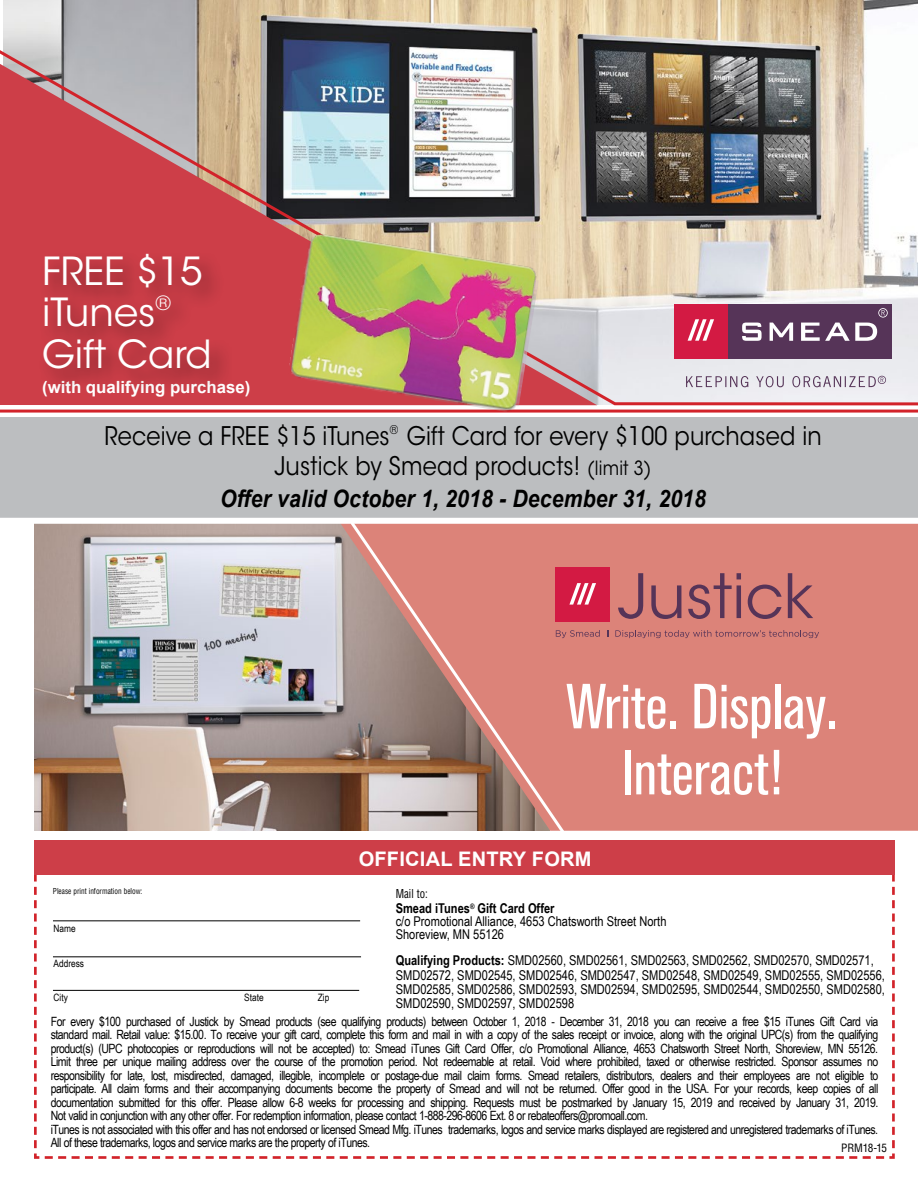
<style>
.page{position:relative;width:918px;height:1188px;background:#fff}
.page>*{position:absolute;margin:0;border:0;box-sizing:border-box;transform-origin:0 0}
.t1{font:condensed 63px/66px "Akzidenz Grotesk BE";color:#fff;text-align:center}
.t2{font:38.55px/41.5px "ITC Avant Garde Std";color:#fff}
.t3{font:25.5px/30px "ITC Avant Garde Std";letter-spacing:.01em;color:#000;text-align:center;scale:.88 1}
.t4{font:italic 700 24px "Arial";letter-spacing:.01em;color:#000;scale:.88 1}
.t5{font:700 20.1px "Arial";letter-spacing:.01em;color:#fff}
.t6{font:700 16.8px "Arial";color:#fff}
.t7{font:13.5px/14.2px "Arial Narrow";color:#000}
.t8{font:12.75px/13.5px "Arial Narrow";letter-spacing:-.04em;color:#000}
.t9{font:condensed 12px "Helvetica LT Std";color:#000;scale:.9 1}
.t10{font:condensed 11.25px "Helvetica LT Std";letter-spacing:-.02em;color:#000}
.t11{font:10.2px "Arial Narrow";color:#000}
.t12{font:condensed 8.1px "Helvetica LT Std";color:#000;scale:.9 1}
.s1{font-size:19.5px}
.s2{font-weight:700}
</style>
<div class="page">
<img style="left:3px;top:0;width:915px;height:43px">
<img style="left:34px;top:524px;width:235px;height:307px">
<svg style="left:269px;top:524px;width:649px;height:307px;background:#d28880"></svg>
<svg style="left:0;top:409px;width:918px;height:9px"></svg>
<div style="left:0;top:418px;width:918px;height:101px;background:#bcbec0"></div>
<img style="left:0;top:43px;width:918px;height:363px">
<hr style="left:0;top:410px;width:918px;height:3px;background:#d2232a">
<div style="left:0;top:518px;width:918px;height:6px;background:#fff"></div>
<svg style="left:348px;top:523px;width:224px;height:308px;background:#c0877e"></svg>
<svg style="left:34px;top:874px;width:861px;height:285px"></svg>
<div style="left:34px;top:840px;width:861px;height:34px;background:#cd3e48"></div>
<hr style="left:53px;top:920px;width:307px;height:1px;background:#000">
<hr style="left:53px;top:990px;width:306px;height:1px;background:#000">
<hr style="left:53px;top:956px;width:308px;height:1px;background:#000">
<div style="left:556px;top:568px;width:54px;height:54px;background:#d31a43"></div>
<svg style="left:569px;top:583px;width:27px;height:22px"></svg>
<svg style="left:618px;top:573px;width:25px;height:46px"></svg>
<svg style="left:651px;top:585px;width:30px;height:34px"></svg>
<svg style="left:688px;top:573px;width:53px;height:46px;background:#b36b6f"></svg>
<svg style="left:748px;top:585px;width:34px;height:34px"></svg>
<svg style="left:788px;top:573px;width:25px;height:45px"></svg>
<svg style="left:556px;top:630px;width:44px;height:8px"></svg>
<svg style="left:615px;top:630px;width:204px;height:8px;background:#c17372"></svg>
<div style="left:38px;top:250px;width:197px;height:144px;background:#000;opacity:.44"></div>
<img style="left:287px;top:232px;width:254px;height:182px">
<h2 class="t2" style="left:42px;top:251px;width:171px">FREE $15 iTunes<sup>®<br></sup>Gift Card</h2>
<h3 class="t6" style="left:42px;top:376px;width:210px">(with qualifying purchase)</h3>
<h3 class="t3" style="left:104px;top:421px;width:817px">Receive a FREE $15 iTunes<sup>®</sup> Gift Card for every $100 purchased in<br>Justick by Smead products! <span class="s1">(limit 3)</span></h3>
<h3 class="t4" style="left:220px;top:483px;width:554px">Offer valid October 1, 2018 - December 31, 2018</h3>
<h1 class="t1" style="left:567px;top:675px;width:272px">Write. Display.<br>Interact!</h1>
<h3 class="t5" style="left:359px;top:846px;width:234px">OFFICIAL ENTRY FORM</h3>
<p class="t12" style="left:53px;top:886px;width:101px">Please print information below:</p>
<p class="t9" style="left:396px;top:886px;width:37px">Mail to:</p>
<p class="t11" style="left:54px;top:921px;width:24px">Name</p>
<p class="t11" style="left:54px;top:956px;width:32px">Address</p>
<p class="t11" style="left:54px;top:990px;width:16px">City</p>
<p class="t11" style="left:244px;top:990px;width:21px">State</p>
<p class="t11" style="left:318px;top:990px;width:13px">Zip</p>
<p class="t7" style="left:396px;top:902px;width:272px;line-height:12.9px"><span class="s2">Smead iTunes</span><sup>®</sup> <span class="s2">Gift Card Offer<br></span>c/o Promotional Alliance, 4653 Chatsworth Street North<br>Shoreview, MN 55126</p>
<p class="t7" style="left:396px;top:953px;width:491px"><span class="s2">Qualifying Products:</span> SMD02560, SMD02561, SMD02563, SMD02562, SMD02570, SMD02571, SMD02572, SMD02545, SMD02546, SMD02547, SMD02548, SMD02549, SMD02555, SMD02556, SMD02585, SMD02586, SMD02593, SMD02594, SMD02595, SMD02544, SMD02550, SMD02580, SMD02590, SMD02597, SMD02598</p>
<p class="t8" style="left:51px;top:1014px;width:829px">For every $100 purchased of Justick by Smead products (see qualifying products) between October 1, 2018 - December 31, 2018 you can receive a free $15 iTunes Gift Card via standard mail. Retail value: $15.00. To receive your gift card, complete this form and mail in with a copy of the sales receipt or invoice, along with the original UPC(s) from the qualifying product(s) (UPC photocopies or reproductions will not be accepted) to: Smead iTunes Gift Card Offer, c/o Promotional Alliance, 4653 Chatsworth Street North, Shoreview, MN 55126.<br>Limit three per unique mailing address over the course of the promotion period. Not redeemable at retail. Void where prohibited, taxed or otherwise restricted. Sponsor assumes no responsibility for late, lost, misdirected, damaged, illegible, incomplete or postage-due mail claim forms. Smead retailers, distributors, dealers and their employees are not eligible to participate. All claim forms and their accompanying documents become the property of Smead and will not be returned. Offer good in the USA. For your records, keep copies of all documentation submitted for this offer. Please allow 6-8 weeks for processing and shipping. Requests must be postmarked by January 15, 2019 and received by January 31, 2019.<br>Not valid in conjunction with any other offer. For redemption information, please contact 1-888-296-8606 Ext. 8 or rebateoffers@promoall.com.<br>iTunes is not associated with this offer and has not endorsed or licensed Smead Mfg. iTunes trademarks, logos and service marks displayed are registered and unregistered trademarks of iTunes.<br>All of these trademarks, logos and service marks are the property of iTunes.</p>
<p class="t10" style="left:841px;top:1140px;width:47px">PRM18-15</p>
</div>
